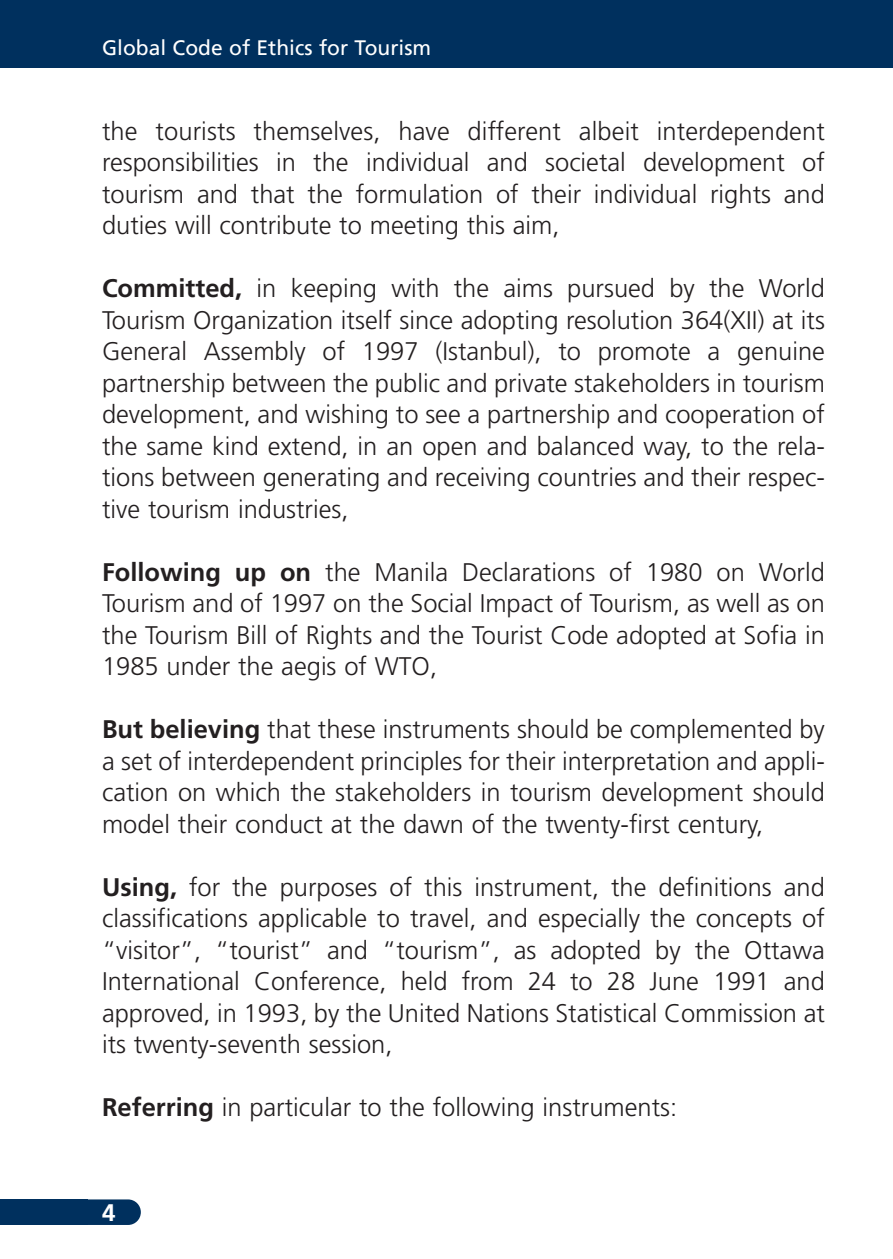
<style>
.page{position:relative;width:893px;height:1259px;background:#fff}
.page>*{position:absolute;margin:0;border:0;box-sizing:border-box;transform-origin:0 0}
.t1{font:300 25.5px/31.5px "Frutiger";color:#231f20;text-align:justify}
.t2{font:700 24px "Frutiger";color:#fff}
.t3{font:21px "Frutiger";color:#fff}
.s1{font-weight:700}
</style>
<div class="page">
<div style="left:0;top:1199px;width:141px;height:26px;background:#00305e"></div>
<div style="left:0;top:0;width:893px;height:68px;background:#00305e"></div>
<p class="t3" style="left:102px;top:39px;width:331px">Global Code of Ethics for Tourism</p>
<p class="t1" style="left:102px;top:117px;width:724px">the tourists themselves, have different albeit interdependent responsibilities in the individual and societal development of tourism and that the formulation of their individual rights and duties will contribute to meeting this aim,</p>
<p class="t1" style="left:102px;top:274px;width:724px"><span class="s1">Committed,</span> in keeping with the aims pursued by the World Tourism Organization itself since adopting resolution 364(XII) at its General Assembly of 1997 (Istanbul), to promote a genuine partnership bet ween the public and private stakeholders in tourism development, and wishing to see a partnership and cooperation of the same kind extend, in an open and balanced way, to the rela&shy;tions between generating and receiving countries and their respec&shy;tive tourism industries,</p>
<p class="t1" style="left:102px;top:558px;width:724px"><span class="s1">Following up on</span> the Manila Declarations of 1980 on World Tourism and of 1997 on the Social Impact of Tourism, as well as on the Tourism Bill of Rights and the Tourist Code adopted at Sofia in 1985 under the aegis of WTO,</p>
<p class="t1" style="left:102px;top:715px;width:724px"><span class="s1">But believing</span> that these instruments should be complemented by a set of interdependent principles for their interpretation and appli&shy;cation on which the stakeholders in tourism development should model their conduct at the dawn of the twenty-first century,</p>
<p class="t1" style="left:102px;top:873px;width:724px"><span class="s1">Using,</span> for the purposes of this instrument, the definitions and classifications applicable to travel, and especially the concepts of “visitor”, “tourist” and “tourism”, as adopted by the Ottawa Inter national Conference, held from 24 to 28 June 1991 and approved, in 1993, by the United Nations Statistical Commission at its twenty-seventh session,</p>
<p class="t1" style="left:102px;top:1093px;width:577px"><span class="s1">Referring</span> in particular to the following instruments:</p>
<p class="t2" style="left:102px;top:1203px;width:15px">4</p>
</div>
